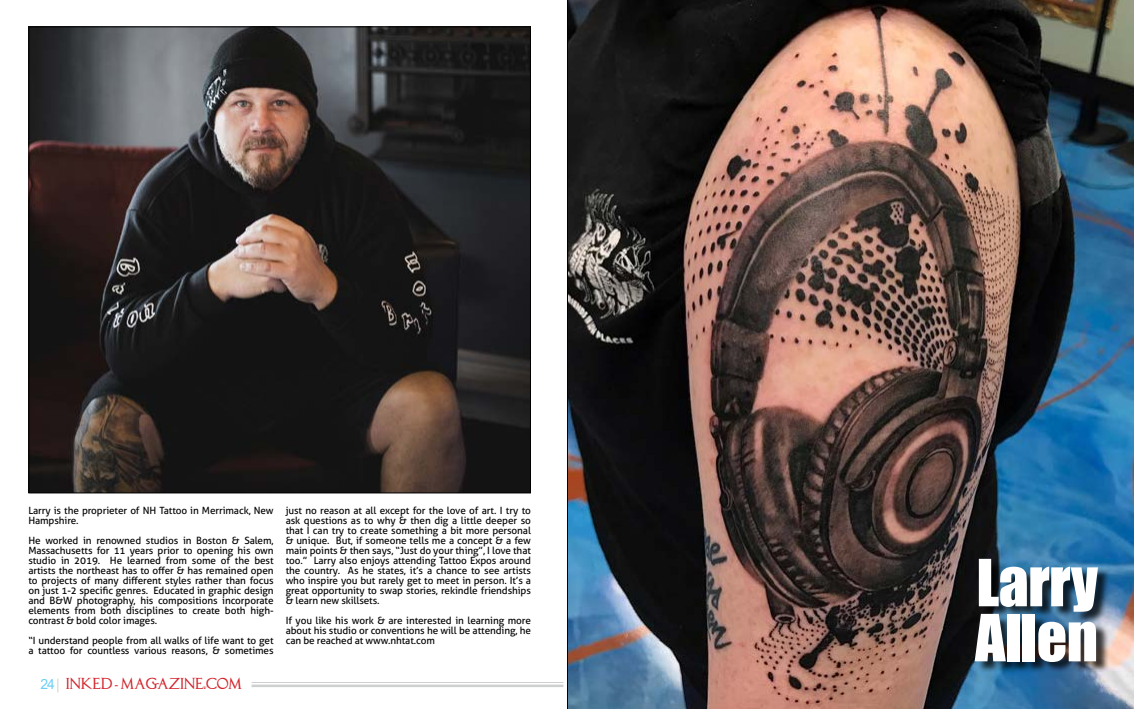
<style>
.page{position:relative;width:1134px;height:709px;background:#fff}
.page>*{position:absolute;margin:0;border:0;box-sizing:border-box;transform-origin:0 0}
.t1{font:60px/55px "Impact";letter-spacing:-.01em;color:#fff}
.t2{font:14px "Princes SANDTHEFROG";letter-spacing:-.07em;color:#d2232a}
.t3{font:10px/10px "Aller";letter-spacing:-.01em;color:#000;text-align:justify}
.s1{font-family:"Arial";color:#6dcff6}
.s2{font-family:"Minion Pro";color:#cdcfd0}
</style>
<div class="page">
<img style="left:30px;top:28px;width:499px;height:463px">
<hr style="left:252px;top:682px;width:311px;height:1px;background:#cdcfd0">
<hr style="left:252px;top:684px;width:311px;height:3px;background:#cdcfd0">
<img style="left:567px;top:0;width:567px;height:709px">
<div style="left:976px;top:561px;width:134px;height:112px;background:#000;opacity:.75"></div>
<p class="t3" style="left:28px;top:505px;width:247px">Larry is the proprieter of NH Tattoo in Merrimack, New<br>Hampshire.</p>
<p class="t3" style="left:28px;top:535px;width:247px">He worked in renowned studios in Boston &amp; Salem, Massachusetts for 11 years prior to opening his own studio in 2019. He learned from some of the best artists the northeast has to offer &amp; has remained open to projects of many different styles rather than focus on just 1-2 specific genres. Educated in graphic design and B&amp;W photography, his compositions incorporate elements from both disciplines to create both high&shy;contrast &amp; bold color images.</p>
<p class="t3" style="left:28px;top:635px;width:247px">“I understand people from all walks of life want to get a tattoo for countless various reasons, &amp; sometimes</p>
<h2 class="t2" style="left:40px;top:677px;width:203px"><span class="s1">24</span> <span class="s2">|</span> INKED - MAGAZINE.COM</h2>
<p class="t3" style="left:286px;top:505px;width:247px">just no reason at all except for the love of art. I try to ask questions as to why &amp; then dig a little deeper so that I can try to create something a bit more personal &amp; unique. But, if someone tells me a concept &amp; a few main points &amp; then says, “Just do your thing”, I love that too.” Larry also enjoys attending Tattoo Expos around the country. As he states, it’s a chance to see artists who inspire you but rarely get to meet in person. It’s a great opportunity to swap stories, rekindle friendships &amp; learn new skillsets.</p>
<p class="t3" style="left:286px;top:615px;width:247px">If you like his work &amp; are interested in learning more about his studio or conventions he will be attending, he can be reached at www.nhtat.com</p>
<h1 class="t1" style="left:975px;top:553px;width:124px">Larry<br>Allen</h1>
</div>
